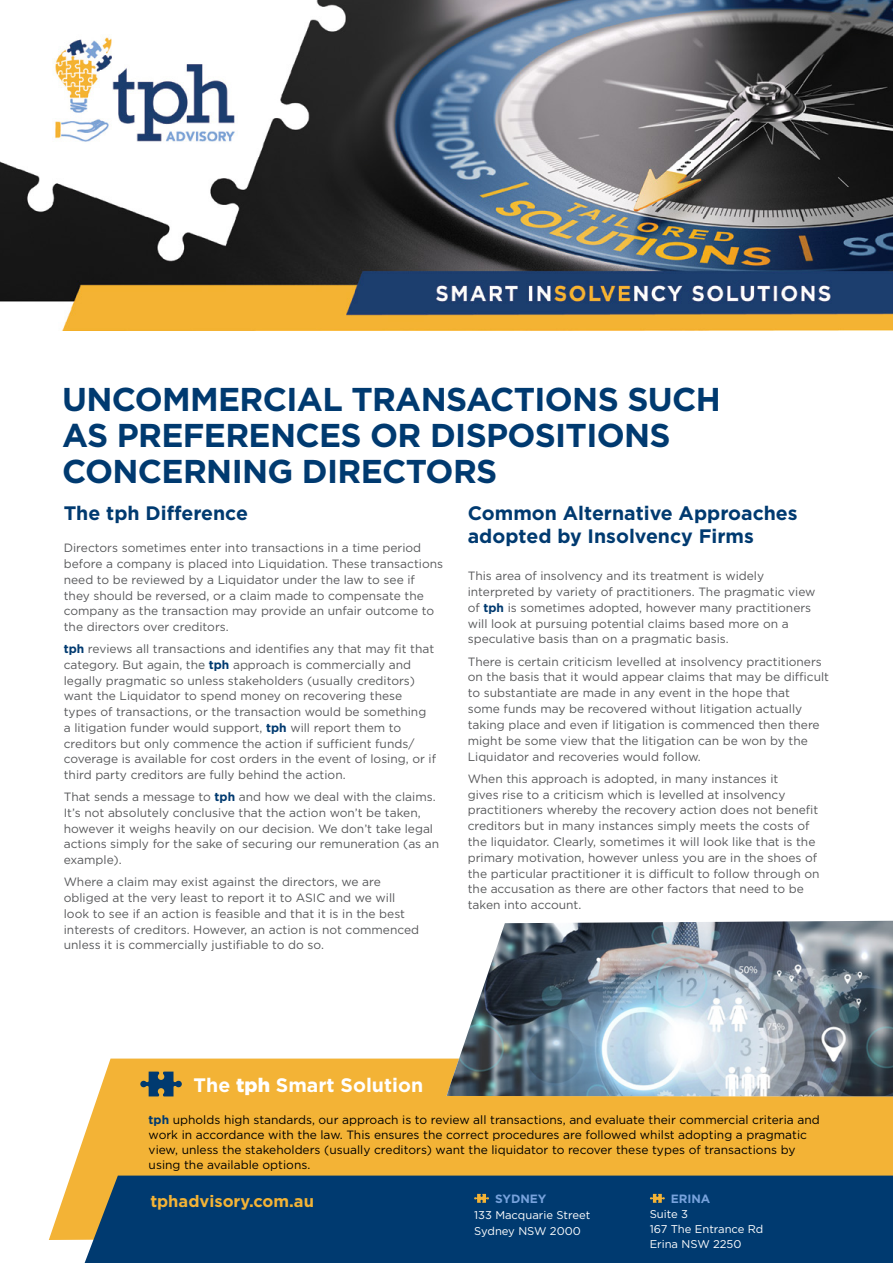
<style>
.page{position:relative;width:893px;height:1263px;background:#fff}
.page>*{position:absolute;margin:0;border:0;box-sizing:border-box;transform-origin:0 0}
.t1{font:700 33px/36px "Gotham";letter-spacing:-.02em;color:#003a70}
.t2{font:700 19.5px/23.4px "Gotham";color:#003a70}
.t3{font:700 19.5px "Gotham";color:#fff}
.t4{font:700 16.5px "Gotham";color:#f3b336}
.t5{font:12px/15.8px "Gotham";color:#58595b}
.t6{font:12px/15px "Gotham";color:#000}
.t7{font:700 12px "Gotham";color:#77a2dc}
.t8{font:11.25px/15px "Gotham";color:#fff}
.s1{font-weight:700;color:#003a70}
.s2{font-weight:900}
</style>
<div class="page">
<svg style="left:49px;top:1058px;width:844px;height:182px;background:#f3b844"></svg>
<div style="left:85px;top:1175px;width:808px;height:88px;background:#003a70"></div>
<svg style="left:650px;top:1194px;width:15px;height:9px"></svg>
<svg style="left:474px;top:1194px;width:15px;height:9px"></svg>
<img style="left:446px;top:921px;width:447px;height:175px">
<svg style="left:140px;top:1071px;width:42px;height:25px"></svg>
<img style="left:0;top:0;width:893px;height:330px">
<h1 class="t1" style="left:62px;top:381px;width:660px">UNCOMMERCIAL TRANSACTIONS SUCH<br>AS PREFERENCES OR DISPOSITIONS<br>CONCERNING DIRECTORS</h1>
<h2 class="t2" style="left:64px;top:501px;width:186px">The tph Difference</h2>
<p class="t5" style="left:64px;top:540px;width:381px">Directors sometimes enter into transactions in a time period before a company is placed into Liquidation. These transactions need to be reviewed by a Liquidator under the law to see if they should be reversed, or a claim made to compensate the company as the transaction may provide an unfair outcome to the directors over creditors.</p>
<p class="t5" style="left:64px;top:641px;width:374px"><span class="s1">tph</span> reviews all transactions and identifies any that may fit that category. But again, the <span class="s1">tph</span> approach is commercially and legally pragmatic so unless stakeholders (usually creditors) want the Liquidator to spend money on recovering these types of transactions, or the transaction would be something a litigation funder would support, <span class="s1">tph</span> will report them to creditors but only commence the action if sufficient funds/ coverage is available for cost orders in the event of losing, or if third party creditors are fully behind the action.</p>
<p class="t5" style="left:64px;top:789px;width:377px">That sends a message to <span class="s1">tph</span> and how we deal with the claims.<br>It’s not absolutely conclusive that the action won’t be taken, however it weighs heavily on our decision. We don’t take legal actions simply for the sake of securing our remuneration (as an example).</p>
<p class="t5" style="left:64px;top:874px;width:357px">Where a claim may exist against the directors, we are obliged at the very least to report it to ASIC and we will look to see if an action is feasible and that it is in the best interests of creditors. However, an action is not commenced unless it is commercially justifiable to do so.</p>
<h2 class="t2" style="left:468px;top:501px;width:331px">Common Alternative Approaches adopted by Insolvency Firms</h2>
<p class="t5" style="left:468px;top:568px;width:349px">This area of insolvency and its treatment is widely interpreted by variety of practitioners. The pragmatic view of <span class="s1">tph</span> is sometimes adopted, however many practitioners will look at pursuing potential claims based more on a speculative basis than on a pragmatic basis.</p>
<p class="t5" style="left:468px;top:653px;width:363px">There is certain criticism levelled at insolvency practitioners on the basis that it would appear claims that may be difficult to substantiate are made in any event in the hope that<br>some funds may be recovered without litigation actually taking place and even if litigation is commenced then there might be some view that the litigation can be won by the Liquidator and recoveries would follow.</p>
<p class="t5" style="left:468px;top:770px;width:353px">When this approach is adopted, in many instances it<br>gives rise to a criticism which is levelled at insolvency practitioners whereby the recovery action does not benefit creditors but in many instances simply meets the costs of the liquidator. Clearly, sometimes it will look like that is the primary motivation, however unless you are in the shoes of the particular practitioner it is difficult to follow through on the accusation as there are other factors that need to be taken into account.</p>
<h2 class="t3" style="left:194px;top:1072px;width:231px">The <span class="s2">tph</span> Smart Solution</h2>
<p class="t6" style="left:149px;top:1112px;width:673px"><span class="s1">tph</span> upholds high standards, our approach is to review all transactions, and evaluate their commercial criteria and work in accordance with the law. This ensures the correct procedures are followed whilst adopting a pragmatic view, unless the stakeholders (usually creditors) want the liquidator to recover these types of transactions by using the available options.</p>
<h3 class="t4" style="left:150px;top:1190px;width:165px">tphadvisory.com.au</h3>
<p class="t7" style="left:495px;top:1191px;width:53px">SYDNEY</p>
<p class="t8" style="left:474px;top:1207px;width:118px;line-height:15.8px">133 Macquarie Street<br>Sydney NSW 2000</p>
<p class="t7" style="left:671px;top:1191px;width:41px">ERINA</p>
<p class="t8" style="left:650px;top:1207px;width:115px">Suite 3<br>167 The Entrance Rd<br>Erina NSW 2250</p>
</div>
